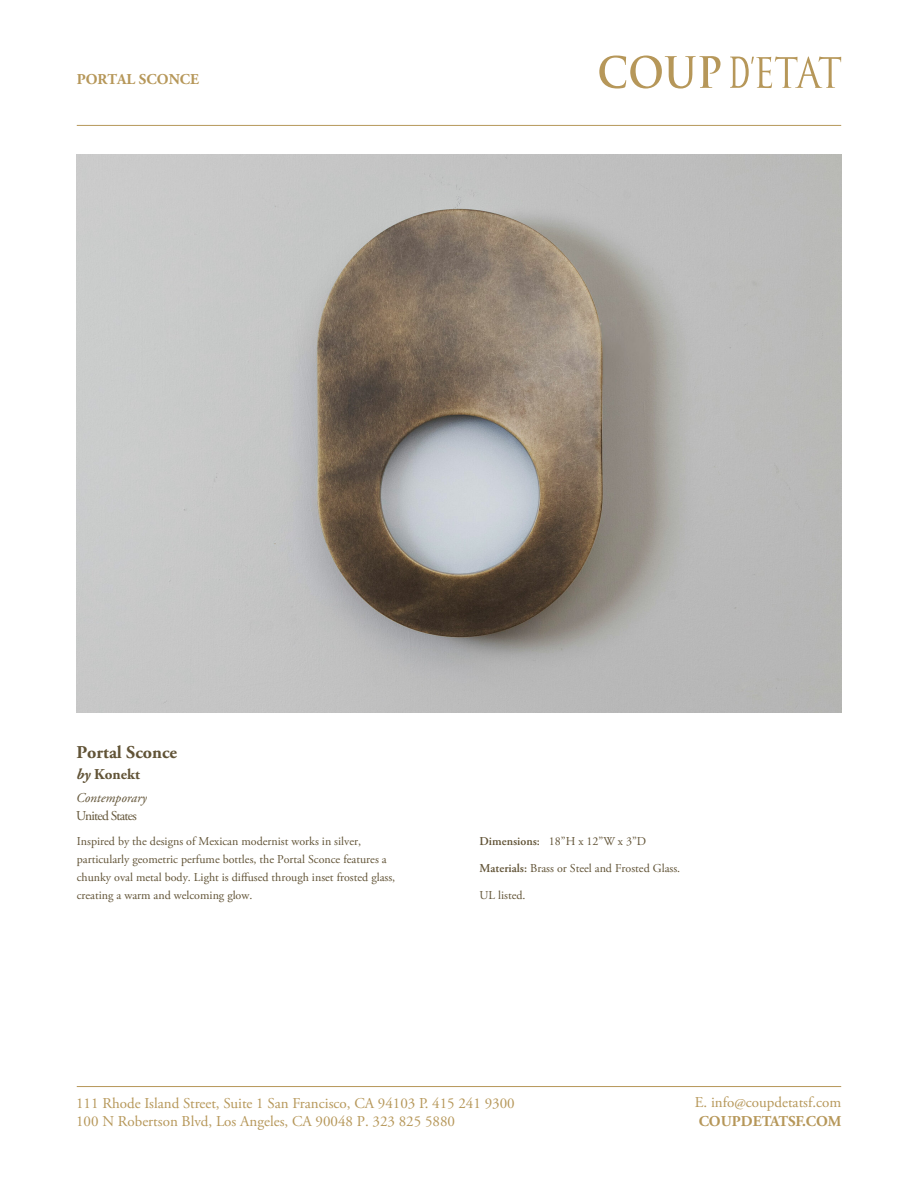
<style>
.page{position:relative;width:918px;height:1188px;background:#fff}
.page>*{position:absolute;margin:0;border:0;box-sizing:border-box;transform-origin:0 0}
.t1{font:700 18px "Adobe Garamond Pro";color:#615336}
.t2{font:15px/18px "Adobe Garamond Pro";color:#b69759}
.t3{font:700 15px "Adobe Garamond Pro";color:#b69759}
.t4{font:700 15px "Adobe Garamond Pro";color:#615336}
.t5{font:italic 13.5px "Adobe Garamond Pro";color:#615336}
.t6{font:13.5px "Adobe Garamond Pro";letter-spacing:-.06em;color:#615336}
.t7{font:12px/18px "Adobe Garamond Pro";color:#615336}
.s1{font-style:italic}
.s2{font-weight:600}
</style>
<div class="page">
<img style="left:77px;top:154px;width:764px;height:558px">
<svg style="left:599px;top:56px;width:122px;height:33px"></svg>
<svg style="left:730px;top:56px;width:111px;height:32px"></svg>
<hr style="left:77px;top:125px;width:764px;height:1px;background:#b69759">
<hr style="left:77px;top:1086px;width:764px;height:1px;background:#b69759">
<p class="t3" style="left:77px;top:71px;width:124px">PORTAL SCONCE</p>
<h1 class="t1" style="left:76px;top:742px;width:102px">Portal Sconce</h1>
<p class="t4" style="left:76px;top:765px;width:65px"><span class="s1">by</span> Konekt</p>
<p class="t5" style="left:76px;top:789px;width:72px">Contemporary</p>
<p class="t6" style="left:76px;top:807px;width:62px">United States</p>
<p class="t7" style="left:77px;top:833px;width:320px">Inspired by the designs of Mexican modernist works in silver, particularly geometric perfume bottles, the Portal Sconce features a chunky oval metal body. Light is diffused through inset frosted glass, creating a warm and welcoming glow.</p>
<p class="t7" style="left:480px;top:833px;width:168px"><span class="s2">Dimensions:</span> 18”H x 12”W x 3”D</p>
<p class="t7" style="left:480px;top:860px;width:202px"><span class="s2">Materials:</span> Brass or Steel and Frosted Glass.</p>
<p class="t7" style="left:480px;top:887px;width:48px">UL listed.</p>
<p class="t2" style="left:76px;top:1095px;width:440px">111 Rhode Island Street, Suite 1 San Francisco, CA 94103 P. 415 241 9300<br>100 N Robertson Blvd, Los Angeles, CA 90048 P. 323 825 5880</p>
<p class="t2" style="left:695px;top:1094px;width:148px">E. info@coupdetatsf.com</p>
<p class="t3" style="left:699px;top:1113px;width:144px">COUPDETATSF.COM</p>
</div>
